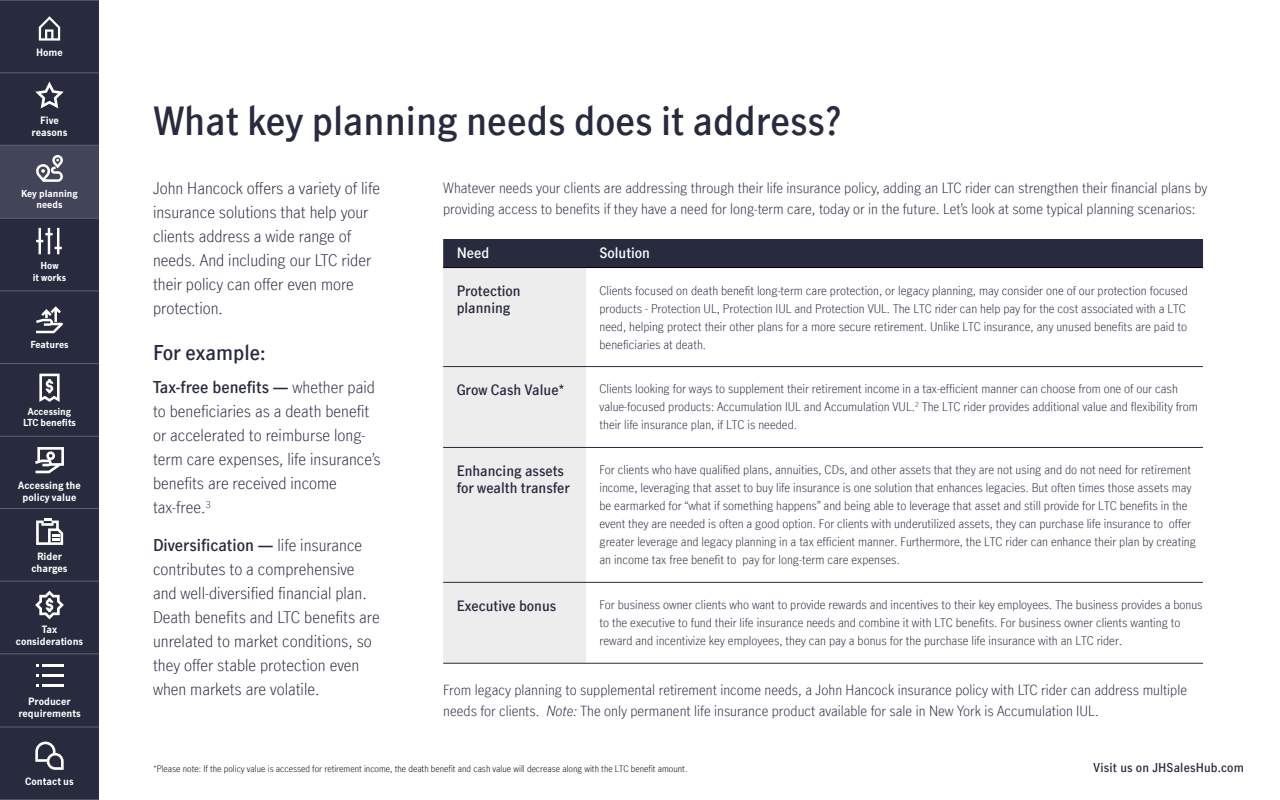
<style>
.page{position:relative;width:1280px;height:800px;background:#fff}
.page>*{position:absolute;margin:0;border:0;box-sizing:border-box;transform-origin:0 0}
.t1{font:600 38px "Manulife JH Sans Optimized";color:#282b3e}
.t2{font:600 20px "Manulife JH Sans Optimized";color:#282b3e}
.t3{font:300 16px/24px "Manulife JH Sans Optimized";color:#282b3e}
.t4{font:300 14px/21px "Manulife JH Sans Optimized";color:#282b3e}
.t5{font:600 14px/16.8px "Manulife JH Sans Optimized";color:#282b3e}
.t6{font:600 14px "Manulife JH Sans Optimized";color:#fff}
.t7{font:300 12px/18px "Manulife JH Sans Optimized";color:#282b3e}
.t8{font:600 12px "Manulife JH Sans Optimized";letter-spacing:.015em;color:#282b3e}
.t9{font:700 10px/12px "Manulife JH Sans Optimized";color:#fff;text-align:center}
.t10{font:700 9.9px/11.9px "Manulife JH Sans Optimized";color:#fff;text-align:center}
.t11{font:700 9.4px/11.3px "Manulife JH Sans Optimized";color:#fff;text-align:center}
.t12{font:300 9px "Manulife JH Sans Optimized";color:#000}
.s1{font-weight:600}
.s2{font-style:italic}
</style>
<div class="page">
<div style="left:0;top:0;width:99px;height:800px;background:#282b3e"></div>
<div style="left:0;top:146px;width:99px;height:72px;background:#424559"></div>
<div style="left:443px;top:239px;width:760px;height:28px;background:#282b3e"></div>
<div style="left:443px;top:268px;width:143px;height:395px;background:#ededed"></div>
<hr style="left:443px;top:366px;width:143px;height:1px;background:#282b3e">
<hr style="left:586px;top:366px;width:617px;height:1px;background:#282b3e">
<hr style="left:443px;top:447px;width:143px;height:1px;background:#282b3e">
<hr style="left:586px;top:447px;width:617px;height:1px;background:#282b3e">
<hr style="left:443px;top:582px;width:143px;height:1px;background:#282b3e">
<hr style="left:586px;top:582px;width:617px;height:1px;background:#282b3e">
<hr style="left:443px;top:663px;width:143px;height:1px;background:#282b3e">
<hr style="left:586px;top:663px;width:617px;height:1px;background:#282b3e">
<hr style="left:443px;top:267px;width:143px;height:1px;background:#000">
<hr style="left:586px;top:267px;width:617px;height:1px;background:#000">
<hr style="left:0;top:73px;width:99px;height:1px;background:#5e6073">
<hr style="left:0;top:0;width:99px;height:1px;background:#5e6073">
<hr style="left:0;top:218px;width:99px;height:1px;background:#5e6073">
<hr style="left:0;top:145px;width:99px;height:1px;background:#5e6073">
<hr style="left:0;top:581px;width:99px;height:1px;background:#5e6073">
<hr style="left:0;top:654px;width:99px;height:1px;background:#5e6073">
<hr style="left:0;top:727px;width:99px;height:1px;background:#5e6073">
<hr style="left:0;top:799px;width:99px;height:1px;background:#5e6073">
<svg style="left:39px;top:16px;width:21px;height:25px"></svg>
<hr style="left:0;top:291px;width:99px;height:1px;background:#5e6073">
<hr style="left:0;top:363px;width:99px;height:1px;background:#5e6073">
<hr style="left:0;top:508px;width:99px;height:1px;background:#5e6073">
<hr style="left:0;top:436px;width:99px;height:1px;background:#5e6073">
<svg style="left:35px;top:742px;width:29px;height:28px"></svg>
<svg style="left:35px;top:81px;width:29px;height:27px"></svg>
<hr style="left:42px;top:664px;width:22px;height:3px;background:#fff">
<hr style="left:42px;top:674px;width:22px;height:3px;background:#fff">
<hr style="left:42px;top:685px;width:22px;height:2px;background:#fff">
<svg style="left:36px;top:228px;width:26px;height:26px"></svg>
<svg style="left:36px;top:306px;width:27px;height:27px"></svg>
<svg style="left:36px;top:518px;width:27px;height:27px"></svg>
<svg style="left:39px;top:374px;width:21px;height:28px"></svg>
<svg style="left:35px;top:591px;width:29px;height:28px"></svg>
<svg style="left:36px;top:155px;width:27px;height:27px"></svg>
<svg style="left:35px;top:447px;width:29px;height:26px"></svg>
<p class="t10" style="left:36px;top:46px;width:28px">Home</p>
<p class="t9" style="left:32px;top:114px;width:38px">Five reasons</p>
<p class="t11" style="left:21px;top:187px;width:58px">Key planning needs</p>
<p class="t11" style="left:33px;top:260px;width:35px">How<br>it works</p>
<p class="t11" style="left:30px;top:339px;width:40px">Features</p>
<p class="t11" style="left:23px;top:406px;width:54px">Accessing<br>LTC benefits</p>
<p class="t10" style="left:18px;top:479px;width:64px">Accessing the policy value</p>
<p class="t10" style="left:31px;top:550px;width:38px">Rider charges</p>
<p class="t10" style="left:16px;top:623px;width:69px">Tax considerations</p>
<p class="t10" style="left:18px;top:695px;width:64px">Producer requirements</p>
<p class="t10" style="left:25px;top:775px;width:50px">Contact us</p>
<h1 class="t1" style="left:154px;top:95px;width:689px">What key planning needs does it address?</h1>
<h3 class="t3" style="left:153px;top:176px;width:229px">John Hancock offers a variety of life insurance solutions that help your clients address a wide range of needs. And including our LTC rider their policy can offer even more protection.</h3>
<h2 class="t2" style="left:153px;top:339px;width:114px">For example:</h2>
<h3 class="t3" style="left:153px;top:375px;width:229px"><span class="s1">Tax-free benefits —</span> whether paid to beneficiaries as a death benefit or accelerated to reimburse long&shy;term care expenses, life insurance’s benefits are received income tax-free.<sup>3</sup></h3>
<p class="t3" style="left:153px;top:532px;width:228px"><span class="s1">Diversification —</span> life insurance contributes to a comprehensive and well-diversified financial plan.<br>Death benefits and LTC benefits are unrelated to market conditions, so they offer stable protection even when markets are volatile.</p>
<p class="t4" style="left:443px;top:177px;width:766px">Whatever needs your clients are addressing through their life insurance policy, adding an LTC rider can strengthen their financial plans by providing access to benefits if they have a need for long-term care, today or in the future. Let’s look at some typical planning scenarios:</p>
<p class="t6" style="left:457px;top:244px;width:34px">Need</p>
<p class="t6" style="left:600px;top:244px;width:52px">Solution</p>
<p class="t5" style="left:457px;top:282px;width:66px">Protection planning</p>
<p class="t7" style="left:600px;top:281px;width:590px">Clients focused on death benefit long-term care protection, or legacy planning, may consider one of our protection focused products - Protection UL, Protection IUL and Protection VUL. The LTC rider can help pay for the cost associated with a LTC need, helping protect their other plans for a more secure retirement. Unlike LTC insurance, any unused benefits are paid to beneficiaries at death.</p>
<p class="t5" style="left:457px;top:381px;width:110px">Grow Cash Value*</p>
<p class="t7" style="left:599px;top:380px;width:600px">Clients looking for ways to supplement their retirement income in a tax-efficient manner can choose from one of our cash value-focused products: Accumulation IUL and Accumulation VUL.<sup>2</sup> The LTC rider provides additional value and flexibility from their life insurance plan, if LTC is needed.</p>
<p class="t5" style="left:457px;top:462px;width:115px">Enhancing assets for wealth transfer</p>
<p class="t7" style="left:600px;top:460px;width:598px">For clients who have qualified plans, annuities, CDs, and other assets that they are not using and do not need for retirement income, leveraging that asset to buy life insurance is one solution that enhances legacies. But often times those assets may be earmarked for “what if something happens” and being able to leverage that asset and still provide for LTC benefits in the event they are needed is often a good option. For clients with underutilized assets, they can purchase life insurance to offer greater leverage and legacy planning in a tax efficient manner. Furthermore, the LTC rider can enhance their plan by creating an income tax free benefit to pay for long-term care expenses.</p>
<p class="t5" style="left:457px;top:597px;width:101px">Executive bonus</p>
<p class="t7" style="left:600px;top:595px;width:605px">For business owner clients who want to provide rewards and incentives to their key employees. The business provides a bonus to the executive to fund their life insurance needs and combine it with LTC benefits. For business owner clients wanting to reward and incentivize key employees, they can pay a bonus for the purchase life insurance with an LTC rider.</p>
<p class="t4" style="left:443px;top:679px;width:745px">From legacy planning to supplemental retirement income needs, a John Hancock insurance policy with LTC rider can address multiple needs for clients. <span class="s2">Note:</span> The only permanent life insurance product available for sale in New York is Accumulation IUL.</p>
<p class="t12" style="left:153px;top:762px;width:536px">*Please note: If the policy value is accessed for retirement income, the death benefit and cash value will decrease along with the LTC benefit amount.</p>
<p class="t8" style="left:1094px;top:759px;width:152px">Visit us on JHSalesHub.com</p>
</div>
